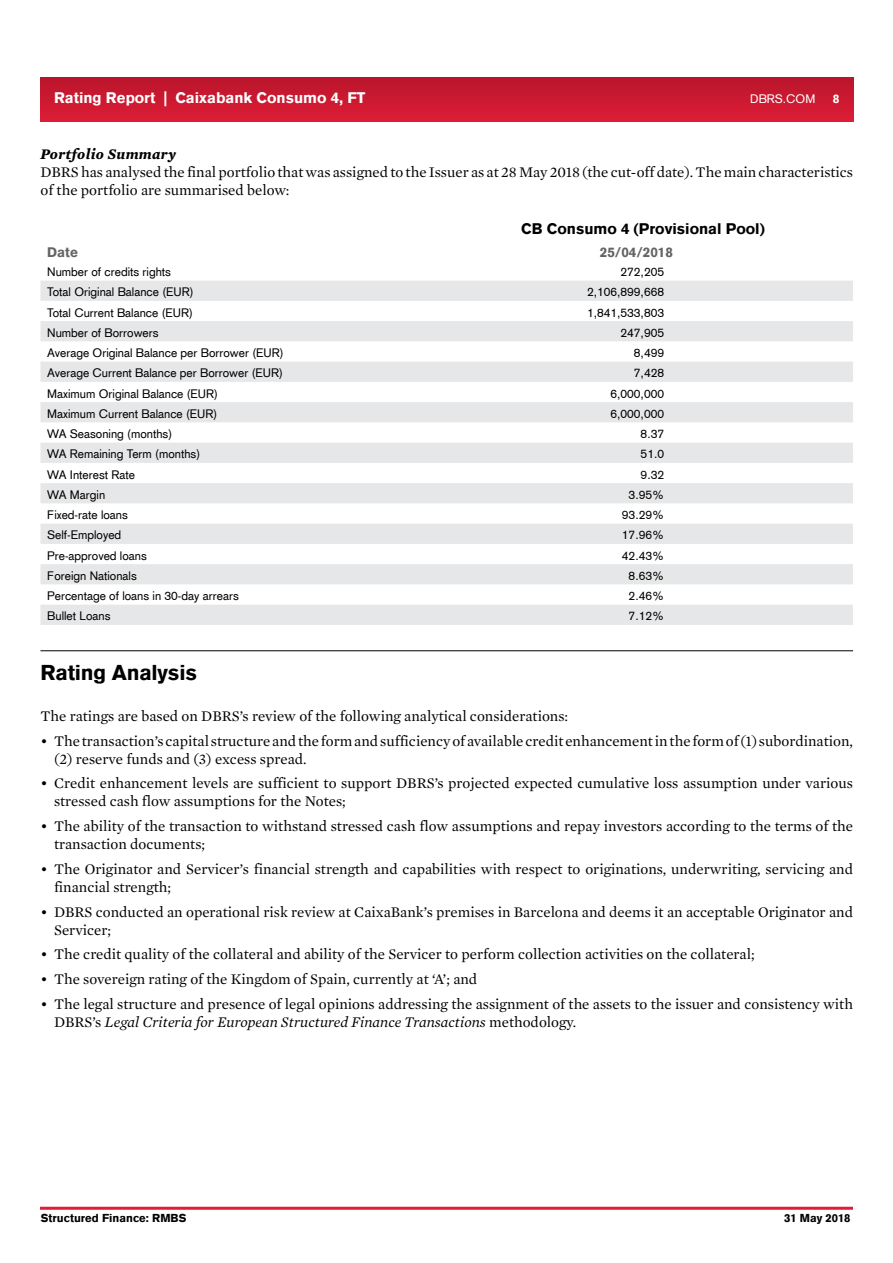
<style>
.page{position:relative;width:893px;height:1263px;background:#fff}
.page>*{position:absolute;margin:0;border:0;box-sizing:border-box;transform-origin:0 0}
.t1{font:900 21px "Akzidenz Grotesk";letter-spacing:-.01em;color:#000}
.t2{font:15px/18px "Mercury Text G1";color:#000}
.t3{font:900 15px "Akzidenz Grotesk";color:#fff}
.t4{font:900 15px "Akzidenz Grotesk";color:#000}
.t5{font:italic 700 15px "Mercury Text G1";letter-spacing:.02em;color:#000}
.t6{font:900 13.5px "Akzidenz Grotesk";color:#636466}
.t7{font:12px "Akzidenz Grotesk";color:#000}
.t8{font:12px "Akzidenz Grotesk";color:#fff}
.t9{font:900 12px "Akzidenz Grotesk";color:#fff}
.t10{font:900 11.25px "Akzidenz Grotesk";color:#000}
.s1{font-style:italic}
</style>
<div class="page">
<div style="left:40px;top:77px;width:813px;height:45px;background:linear-gradient(to bottom,#b9152b,#dd1d36)"></div>
<hr style="left:40px;top:1207px;width:813px;height:3px;background:#df1d36">
<svg style="left:40px;top:281px;width:813px;height:344px;fill:#e8e9ea"></svg>
<hr style="left:40px;top:650px;width:813px;height:1px;background:#000">
<p class="t3" style="left:54px;top:88px;width:313px">Rating Report | Caixabank Consumo 4, FT</p>
<p class="t8" style="left:750px;top:91px;width:67px">DBRS.COM</p>
<p class="t9" style="left:833px;top:91px;width:8px">8</p>
<p class="t5" style="left:40px;top:145px;width:137px">Portfolio Summary</p>
<p class="t2" style="left:40px;top:163px;width:814px">DBRS has analysed the final portfolio that was assigned to the Issuer as at 28 May 2018 (the cut-off date). The main characteristics of the portfolio are summarised below:</p>
<p class="t4" style="left:521px;top:219px;width:245px">CB Consumo 4 (Provisional Pool)</p>
<p class="t6" style="left:47px;top:243px;width:32px">Date</p>
<p class="t6" style="left:600px;top:243px;width:75px">25/04/2018</p>
<p class="t7" style="left:47px;top:264px;width:125px">Number of credits rights</p>
<p class="t7" style="left:621px;top:264px;width:45px">272,205</p>
<p class="t7" style="left:47px;top:284px;width:148px">Total Original Balance (EUR)</p>
<p class="t7" style="left:587px;top:284px;width:78px">2,106,899,668</p>
<p class="t7" style="left:47px;top:305px;width:147px">Total Current Balance (EUR)</p>
<p class="t7" style="left:587px;top:305px;width:78px">1,841,533,803</p>
<p class="t7" style="left:47px;top:325px;width:113px">Number of Borrowers</p>
<p class="t7" style="left:621px;top:325px;width:45px">247,905</p>
<p class="t7" style="left:47px;top:345px;width:238px">Average Original Balance per Borrower (EUR)</p>
<p class="t7" style="left:634px;top:345px;width:32px">8,499</p>
<p class="t7" style="left:47px;top:365px;width:237px">Average Current Balance per Borrower (EUR)</p>
<p class="t7" style="left:634px;top:365px;width:32px">7,428</p>
<p class="t7" style="left:47px;top:386px;width:172px">Maximum Original Balance (EUR)</p>
<p class="t7" style="left:611px;top:386px;width:55px">6,000,000</p>
<p class="t7" style="left:47px;top:406px;width:172px">Maximum Current Balance (EUR)</p>
<p class="t7" style="left:611px;top:406px;width:55px">6,000,000</p>
<p class="t7" style="left:47px;top:426px;width:126px">WA Seasoning (months)</p>
<p class="t7" style="left:641px;top:426px;width:25px">8.37</p>
<p class="t7" style="left:47px;top:446px;width:154px">WA Remaining Term (months)</p>
<p class="t7" style="left:641px;top:446px;width:25px">51.0</p>
<p class="t7" style="left:47px;top:466px;width:89px">WA Interest Rate</p>
<p class="t7" style="left:641px;top:466px;width:25px">9.32</p>
<p class="t7" style="left:47px;top:487px;width:59px">WA Margin</p>
<p class="t7" style="left:629px;top:487px;width:37px">3.95%</p>
<p class="t7" style="left:47px;top:507px;width:82px">Fixed-rate loans</p>
<p class="t7" style="left:622px;top:507px;width:44px">93.29%</p>
<p class="t7" style="left:47px;top:527px;width:76px">Self-Employed</p>
<p class="t7" style="left:622px;top:527px;width:44px">17.96%</p>
<p class="t7" style="left:47px;top:547px;width:101px">Pre-approved loans</p>
<p class="t7" style="left:622px;top:547px;width:44px">42.43%</p>
<p class="t7" style="left:47px;top:568px;width:91px">Foreign Nationals</p>
<p class="t7" style="left:629px;top:568px;width:37px">8.63%</p>
<p class="t7" style="left:47px;top:588px;width:193px">Percentage of loans in 30-day arrears</p>
<p class="t7" style="left:629px;top:588px;width:37px">2.46%</p>
<p class="t7" style="left:47px;top:608px;width:65px">Bullet Loans</p>
<p class="t7" style="left:629px;top:608px;width:37px">7.12%</p>
<h1 class="t1" style="left:40px;top:659px;width:158px">Rating Analysis</h1>
<p class="t2" style="left:40px;top:707px;width:529px">The ratings are based on DBRS’s review of the following analytical considerations:</p>
<p class="t2" style="left:54px;top:732px;width:801px;text-indent:-14px">• The transaction’s capital structure and the form and sufficiency of available credit enhancement in the form of (1) subordination, (2) reserve funds and (3) excess spread.</p>
<p class="t2" style="left:54px;top:774px;width:800px;text-indent:-14px">• Credit enhancement levels are sufficient to support DBRS’s projected expected cumulative loss assumption under various stressed cash flow assumptions for the Notes;</p>
<p class="t2" style="left:54px;top:817px;width:800px;text-indent:-14px">• The ability of the transaction to withstand stressed cash flow assumptions and repay investors according to the terms of the transaction documents;</p>
<p class="t2" style="left:54px;top:860px;width:801px;text-indent:-14px">• The Originator and Servicer’s financial strength and capabilities with respect to originations, underwriting, servicing and financial strength;</p>
<p class="t2" style="left:54px;top:903px;width:800px;text-indent:-14px">• DBRS conducted an operational risk review at CaixaBank’s premises in Barcelona and deems it an acceptable Originator and<br>Servicer;</p>
<p class="t2" style="left:40px;top:945px;width:716px">• The credit quality of the collateral and ability of the Servicer to perform collection activities on the collateral;</p>
<p class="t2" style="left:40px;top:970px;width:438px">• The sovereign rating of the Kingdom of Spain, currently at ‘A’; and</p>
<p class="t2" style="left:54px;top:995px;width:800px;text-indent:-14px">• The legal structure and presence of legal opinions addressing the assignment of the assets to the issuer and consistency with<br>DBRS’s <span class="s1">Legal Criteria for European Structured Finance Transactions</span> methodology.</p>
<p class="t10" style="left:41px;top:1210px;width:147px">Structured Finance: RMBS</p>
<p class="t10" style="left:784px;top:1210px;width:68px">31 May 2018</p>
</div>
